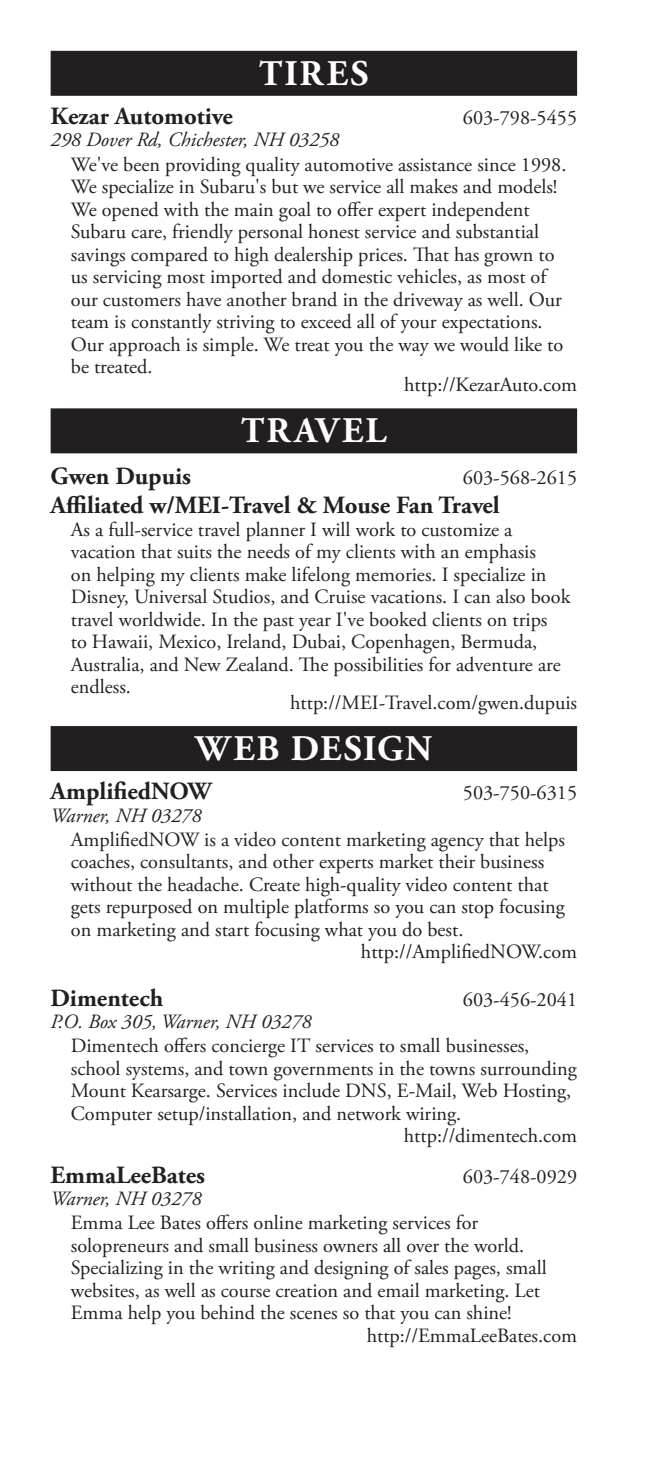
<style>
.page{position:relative;width:648px;height:1458px;background:#fff}
.page>*{position:absolute;margin:0;border:0;box-sizing:border-box;transform-origin:0 0}
.t1{font:700 36px "Adobe Garamond Pro";letter-spacing:.055em;color:#fff}
.t2{font:700 24.75px "Adobe Garamond Pro";color:#231f20}
.t3{font:20.25px/22.5px "Adobe Garamond Pro";color:#231f20}
.t4{font:italic 20.25px "Adobe Garamond Pro";color:#231f20}
</style>
<div class="page">
<div style="left:51px;top:51px;width:526px;height:45px;background:#231f20"></div>
<div style="left:51px;top:408px;width:526px;height:45px;background:#231f20"></div>
<div style="left:51px;top:726px;width:526px;height:45px;background:#231f20"></div>
<h1 class="t1" style="left:259px;top:52px;width:111px">TIRES</h1>
<p class="t2" style="left:51px;top:102px;width:184px">Kezar Automotive</p>
<p class="t3" style="left:463px;top:107px;width:116px">603-798-5455</p>
<p class="t4" style="left:51px;top:128px;width:290px">298 Dover Rd, Chichester, NH 03258</p>
<p class="t3" style="left:71px;top:154px;width:497px">We've been providing quality automotive assistance since 1998.<br>We specialize in Subaru's but we service all makes and models!<br>We opened with the main goal to offer expert independent Subaru care, friendly personal honest service and substantial savings compared to high dealership prices. That has grown to us servicing most imported and domestic vehicles, as most of our customers have another brand in the driveway as well. Our team is constantly striving to exceed all of your expectations.<br>Our approach is simple. We treat you the way we would like to be treated.</p>
<p class="t3" style="left:404px;top:374px;width:174px">http://KezarAuto.com</p>
<h1 class="t1" style="left:241px;top:410px;width:147px">TRAVEL</h1>
<p class="t2" style="left:51px;top:462px;width:142px">Gwen Dupuis</p>
<p class="t3" style="left:463px;top:467px;width:116px">603-568-2615</p>
<p class="t2" style="left:51px;top:491px;width:451px">Affiliated w/MEI-Travel &amp; Mouse Fan Travel</p>
<p class="t3" style="left:71px;top:519px;width:501px">As a full-service travel planner I will work to customize a vacation that suits the needs of my clients with an emphasis<br>on helping my clients make lifelong memories. I specialize in Disney, Universal Studios, and Cruise vacations. I can also book travel worldwide. In the past year I've booked clients on trips<br>to Hawaii, Mexico, Ireland, Dubai, Copenhagen, Bermuda, Australia, and New Zealand. The possibilities for adventure are endless.</p>
<p class="t3" style="left:290px;top:692px;width:288px">http://MEI-Travel.com/gwen.dupuis</p>
<h1 class="t1" style="left:196px;top:728px;width:238px">WEB DESIGN</h1>
<p class="t2" style="left:51px;top:777px;width:162px">AmplifiedNOW</p>
<p class="t3" style="left:463px;top:782px;width:116px">503-750-6315</p>
<p class="t4" style="left:51px;top:803px;width:152px">Warner, NH 03278</p>
<p class="t3" style="left:71px;top:829px;width:496px">AmplifiedNOW is a video content marketing agency that helps</p>
<p class="t3" style="left:71px;top:851px;width:475px">coaches, consultants, and other experts market their business</p>
<p class="t3" style="left:71px;top:874px;width:479px">without the headache. Create high-quality video content that</p>
<p class="t3" style="left:71px;top:896px;width:496px">gets repurposed on multiple platforms so you can stop focusing</p>
<p class="t3" style="left:71px;top:919px;width:394px">on marketing and start focusing what you do best.</p>
<p class="t3" style="left:361px;top:941px;width:218px">http://AmplifiedNOW.com</p>
<p class="t2" style="left:51px;top:983px;width:114px">Dimentech</p>
<p class="t3" style="left:463px;top:989px;width:116px">603-456-2041</p>
<p class="t4" style="left:51px;top:1010px;width:263px">P.O. Box 305, Warner, NH 03278</p>
<p class="t3" style="left:71px;top:1035px;width:460px">Dimentech offers concierge IT services to small businesses,</p>
<p class="t3" style="left:71px;top:1058px;width:507px">school systems, and town governments in the towns surrounding</p>
<p class="t3" style="left:71px;top:1080px;width:502px">Mount Kearsarge. Services include DNS, E-Mail, Web Hosting,</p>
<p class="t3" style="left:71px;top:1103px;width:392px">Computer setup/installation, and network wiring.</p>
<p class="t3" style="left:404px;top:1125px;width:175px">http://dimentech.com</p>
<p class="t2" style="left:51px;top:1160px;width:156px">EmmaLeeBates</p>
<p class="t3" style="left:463px;top:1166px;width:116px">603-748-0929</p>
<p class="t4" style="left:51px;top:1187px;width:152px">Warner, NH 03278</p>
<p class="t3" style="left:71px;top:1212px;width:409px">Emma Lee Bates offers online marketing services for</p>
<p class="t3" style="left:71px;top:1235px;width:455px">solopreneurs and small business owners all over the world.</p>
<p class="t3" style="left:71px;top:1257px;width:477px">Specializing in the writing and designing of sales pages, small</p>
<p class="t3" style="left:71px;top:1280px;width:471px">websites, as well as course creation and email marketing. Let</p>
<p class="t3" style="left:71px;top:1302px;width:442px">Emma help you behind the scenes so that you can shine!</p>
<p class="t3" style="left:367px;top:1325px;width:212px">http://EmmaLeeBates.com</p>
</div>
